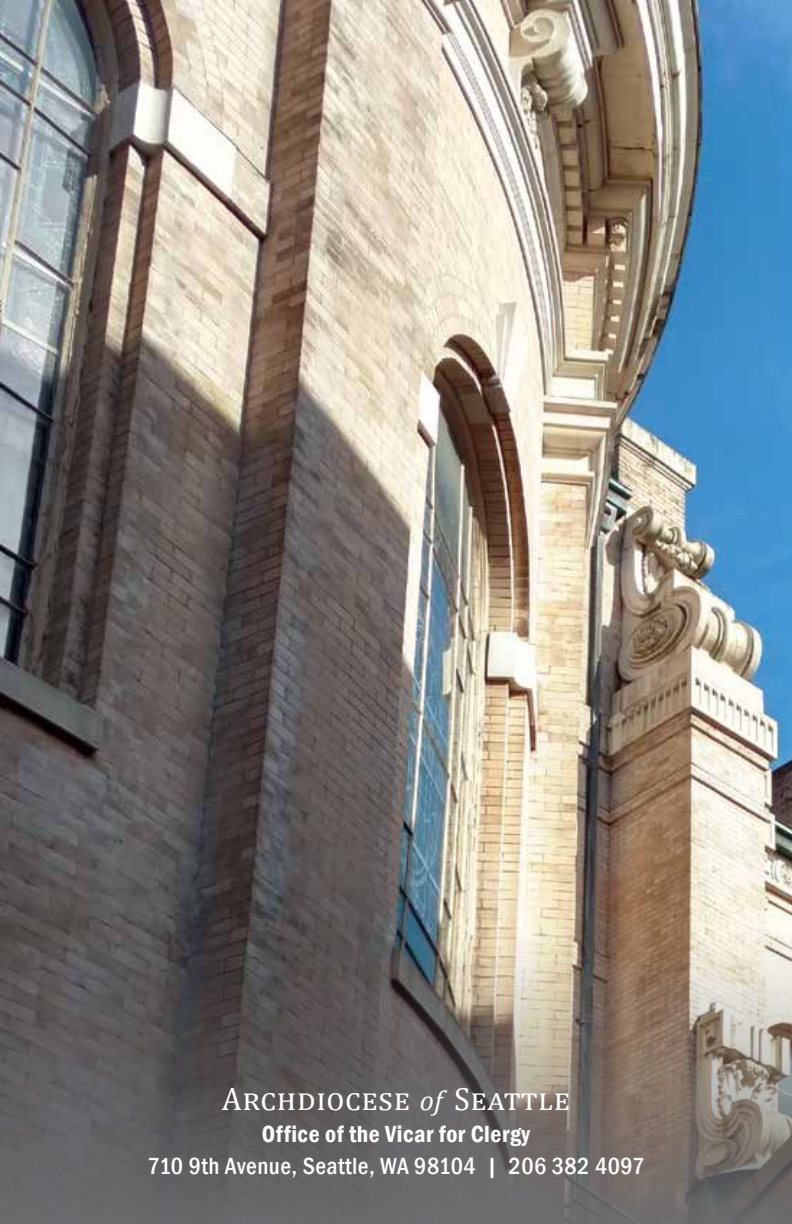
<style>
.page{position:relative;width:792px;height:1224px;background:#fff}
.page>*{position:absolute;margin:0;border:0;box-sizing:border-box;transform-origin:0 0}
.t1{font:32px "Cambria";letter-spacing:.02em;color:#fff}
.t2{font:500 condensed 24px "Franklin Gothic";letter-spacing:.02em;color:#fff}
.t3{font:600 condensed 24px "Franklin Gothic";letter-spacing:.02em;color:#fff}
.s1{font-style:italic;font-size:28px}
</style>
<div class="page">
<img style="left:0;top:0;width:792px;height:930px">
<svg style="left:0;top:930px;width:792px;height:294px;background:#726c69"></svg>
<h1 class="t1" style="left:222px;top:1080px;width:350px">Archdiocese <span class="s1">of</span> Seattle</h1>
<p class="t3" style="left:262px;top:1118px;width:270px">Office of the Vicar for Clergy</p>
<p class="t2" style="left:148px;top:1150px;width:499px">710 9th Avenue, Seattle, WA 98104 | 206 382 4097</p>
</div>
